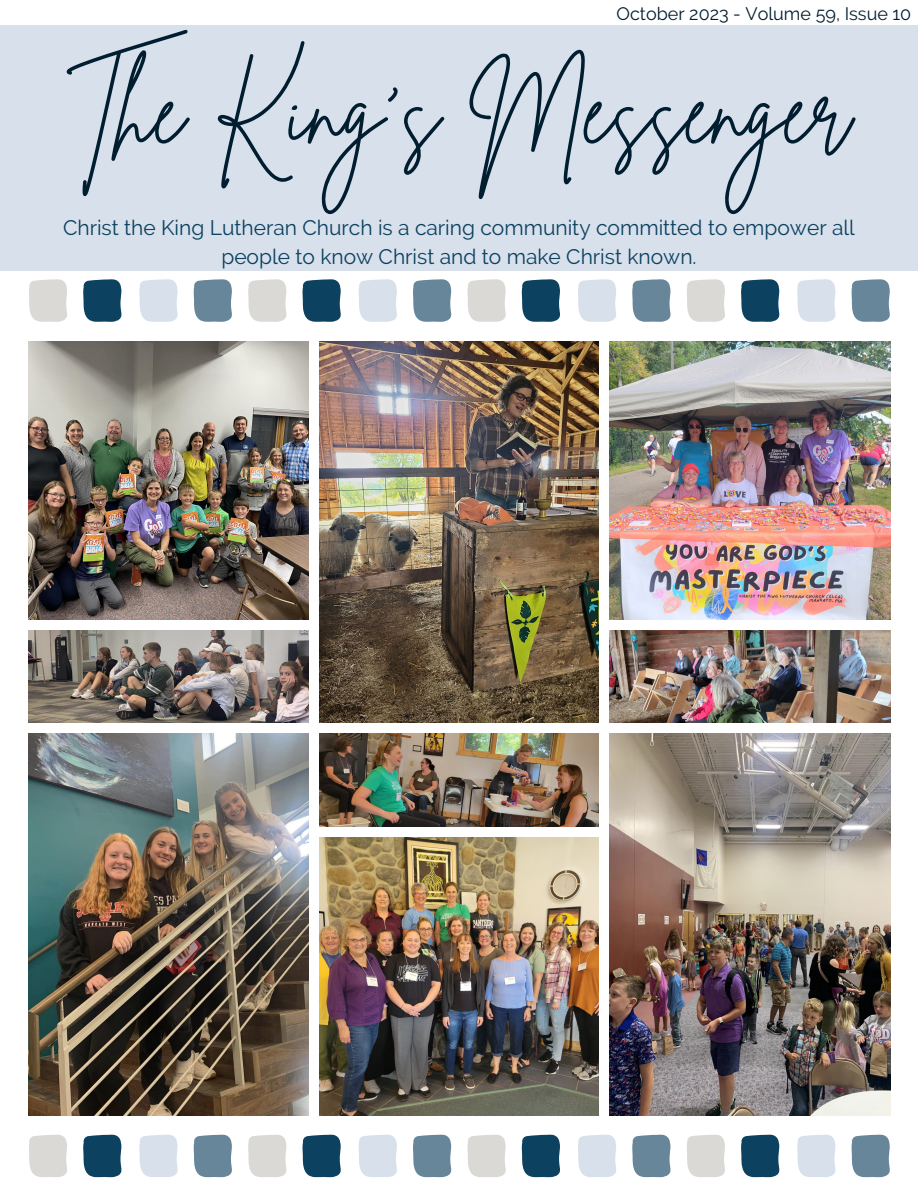
<style>
.page{position:relative;width:918px;height:1188px;background:#fff}
.page>*{position:absolute;margin:0;border:0;box-sizing:border-box;transform-origin:0 0}
.t1{font:93px "Brittany Signature";color:#011e31}
.t2{font:21px/29.2px "Raleway";color:#0c4160;text-align:center}
.t3{font:18px "Raleway";color:#011e31}
</style>
<div class="page">
<img style="left:320px;top:734px;width:279px;height:92px">
<img style="left:610px;top:630px;width:280px;height:93px">
<img style="left:320px;top:341px;width:279px;height:382px">
<img style="left:28px;top:341px;width:280px;height:278px">
<img style="left:610px;top:341px;width:280px;height:278px">
<img style="left:320px;top:837px;width:279px;height:278px">
<img style="left:610px;top:734px;width:280px;height:381px">
<img style="left:28px;top:734px;width:280px;height:381px">
<img style="left:28px;top:630px;width:280px;height:93px">
<svg style="left:29px;top:279px;width:38px;height:43px;background:#dddcd9"></svg>
<svg style="left:248px;top:279px;width:39px;height:43px;background:#dddcda"></svg>
<svg style="left:467px;top:279px;width:39px;height:43px;background:#dddcda"></svg>
<svg style="left:687px;top:279px;width:38px;height:43px;background:#dddcd9"></svg>
<svg style="left:139px;top:279px;width:39px;height:43px;background:#dbe3ed"></svg>
<svg style="left:358px;top:279px;width:39px;height:43px;background:#dbe3ed"></svg>
<svg style="left:578px;top:279px;width:38px;height:43px;background:#dae2ec"></svg>
<svg style="left:797px;top:279px;width:39px;height:43px;background:#dbe3ed"></svg>
<svg style="left:83px;top:279px;width:39px;height:43px;background:#255570"></svg>
<svg style="left:302px;top:279px;width:39px;height:43px;background:#255570"></svg>
<svg style="left:521px;top:279px;width:39px;height:43px;background:#255570"></svg>
<svg style="left:741px;top:279px;width:39px;height:43px;background:#255570"></svg>
<svg style="left:193px;top:279px;width:39px;height:43px;background:#7792a4"></svg>
<svg style="left:413px;top:279px;width:38px;height:43px;background:#7490a2"></svg>
<svg style="left:632px;top:279px;width:39px;height:43px;background:#7792a4"></svg>
<svg style="left:851px;top:279px;width:39px;height:43px;background:#7792a4"></svg>
<div style="left:0;top:25px;width:918px;height:245px;background:#d7e0eb"></div>
<svg style="left:29px;top:1135px;width:38px;height:42px;background:#dcdbd8"></svg>
<svg style="left:248px;top:1135px;width:39px;height:42px;background:#dddcd9"></svg>
<svg style="left:467px;top:1135px;width:39px;height:42px;background:#dddcd9"></svg>
<svg style="left:687px;top:1135px;width:38px;height:42px;background:#dcdbd8"></svg>
<svg style="left:139px;top:1135px;width:39px;height:42px;background:#dae2ec"></svg>
<svg style="left:358px;top:1135px;width:39px;height:42px;background:#dae2ec"></svg>
<svg style="left:578px;top:1135px;width:38px;height:42px;background:#d9e1ec"></svg>
<svg style="left:797px;top:1135px;width:39px;height:42px;background:#dae2ec"></svg>
<svg style="left:83px;top:1135px;width:39px;height:42px;background:#21516d"></svg>
<svg style="left:302px;top:1135px;width:39px;height:42px;background:#21516d"></svg>
<svg style="left:521px;top:1135px;width:39px;height:42px;background:#21516d"></svg>
<svg style="left:741px;top:1135px;width:39px;height:42px;background:#21516d"></svg>
<svg style="left:193px;top:1135px;width:39px;height:42px;background:#7590a2"></svg>
<svg style="left:413px;top:1135px;width:38px;height:42px;background:#718da0"></svg>
<svg style="left:632px;top:1135px;width:39px;height:42px;background:#7590a2"></svg>
<svg style="left:851px;top:1135px;width:39px;height:42px;background:#7590a2"></svg>
<p class="t3" style="left:617px;top:3px;width:296px">October 2023 - Volume 59, Issue 10</p>
<p class="t1" style="left:67px;top:50px;width:785px">The King's Messenger</p>
<p class="t2" style="left:63px;top:213px;width:793px">Christ the King Lutheran Church is a caring community committed to empower all people to know Christ and to make Christ known.</p>
</div>
